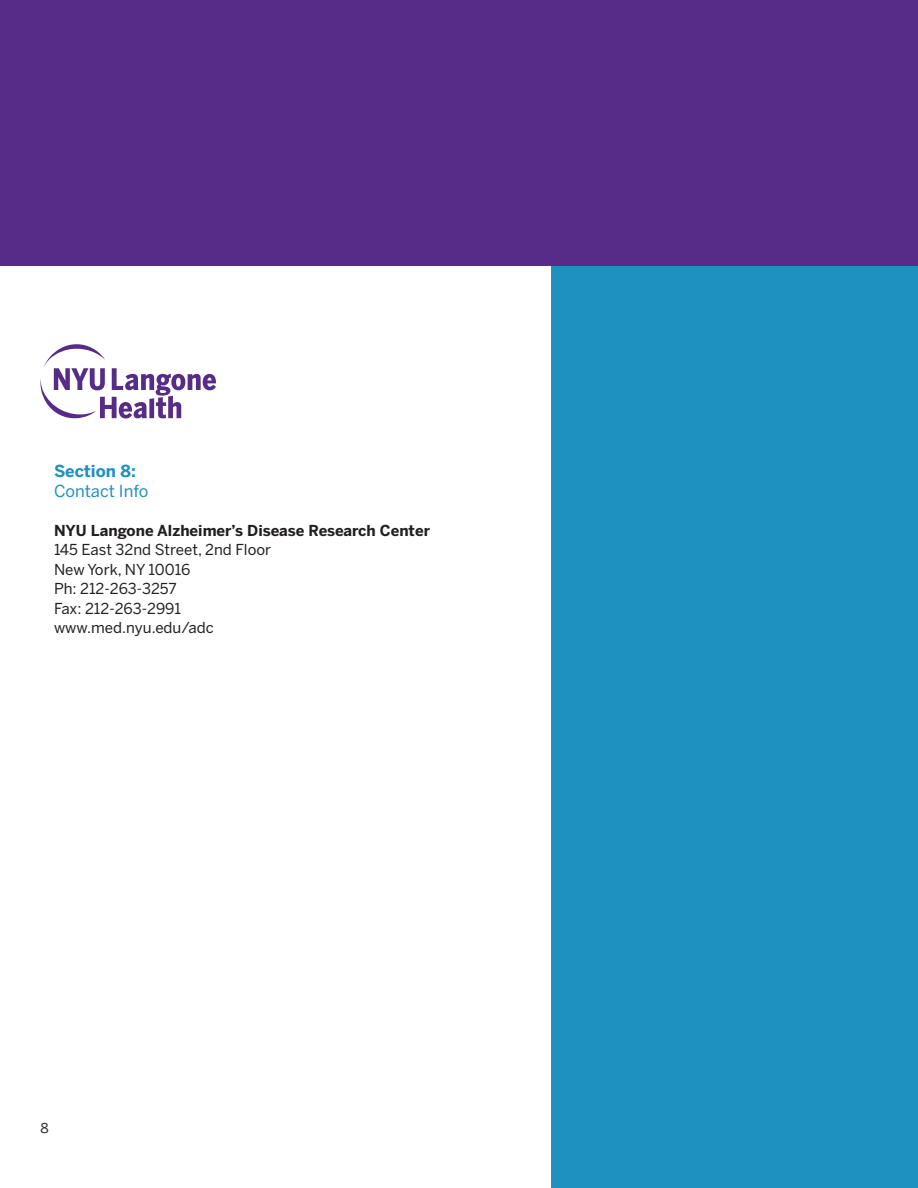
<style>
.page{position:relative;width:918px;height:1188px;background:#fff}
.page>*{position:absolute;margin:0;border:0;box-sizing:border-box;transform-origin:0 0}
.t1{font:16.5px "Benton Sans";color:#1f91c1}
.t2{font:700 16.5px "Benton Sans";color:#1f91c1}
.t3{font:15px/19.5px "Benton Sans";color:#231f20}
.t4{font:700 15px "Benton Sans";color:#231f20}
.t5{font:13.5px "Benton Sans";color:#231f20}
</style>
<div class="page">
<div style="left:552px;top:266px;width:366px;height:922px;background:#1f91c1"></div>
<div style="left:0;top:0;width:918px;height:266px;background:#572b88"></div>
<svg style="left:40px;top:344px;width:176px;height:75px"></svg>
<p class="t2" style="left:54px;top:462px;width:83px">Section 8:</p>
<p class="t1" style="left:54px;top:481px;width:96px">Contact Info</p>
<p class="t4" style="left:54px;top:521px;width:378px">NYU Langone Alzheimer’s Disease Research Center</p>
<p class="t3" style="left:54px;top:540px;width:219px">145 East 32nd Street, 2nd Floor<br>New York, NY 10016<br>Ph: 212-263-3257<br>Fax: 212-263-2991 www.med.nyu.edu/adc</p>
<p class="t5" style="left:40px;top:1119px;width:10px">8</p>
</div>
